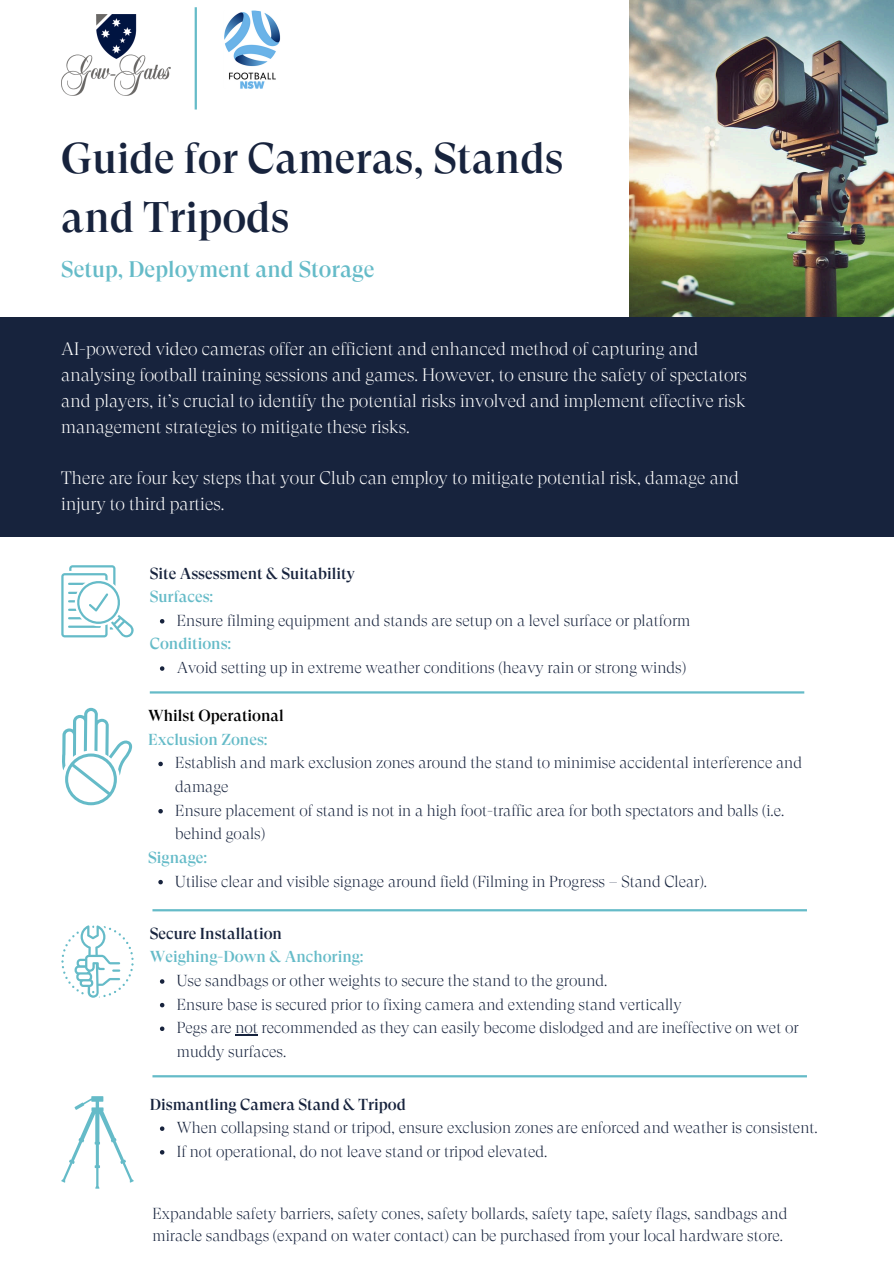
<style>
.page{position:relative;width:894px;height:1264px;background:#fff}
.page>*{position:absolute;margin:0;border:0;box-sizing:border-box;transform-origin:0 0}
.t1{font:500 42.75px/59.7px "GT Super Display";color:#17233d}
.t2{font:500 22.5px "GT Super Display";color:#65bbc8}
.t3{font:300 18px/25.8px "GT Super Display";color:#fff}
.t4{font:300 15.9px/23.7px "GT Super Display";color:#17233d}
.t5{font:500 15.9px/23.7px "GT Super Display";color:#17233d}
.t6{font:500 15.9px/23.7px "GT Super Display";color:#65bbc8}
.t7{font:500 15.9px/23.7px "GT Super Display";color:#000}
.s1{color:#65bbc8}
.s2{color:#17233d}
</style>
<div class="page">
<img style="left:629px;top:0;width:264px;height:318px">
<div style="left:0;top:318px;width:893px;height:219px;background:#17233d"></div>
<img style="left:61px;top:15px;width:109px;height:81px">
<hr style="left:150px;top:691px;width:654px;height:2px;background:#65bbc8">
<hr style="left:152px;top:909px;width:654px;height:2px;background:#65bbc8">
<hr style="left:152px;top:1075px;width:654px;height:2px;background:#65bbc8">
<svg style="left:61px;top:565px;width:72px;height:72px"></svg>
<svg style="left:62px;top:707px;width:71px;height:98px"></svg>
<svg style="left:61px;top:925px;width:72px;height:72px"></svg>
<svg style="left:61px;top:1096px;width:72px;height:92px"></svg>
<img style="left:224px;top:10px;width:57px;height:79px">
<svg style="left:160px;top:619px;width:4px;height:4px"></svg>
<svg style="left:160px;top:666px;width:4px;height:4px"></svg>
<svg style="left:160px;top:979px;width:4px;height:4px"></svg>
<svg style="left:160px;top:1002px;width:4px;height:5px"></svg>
<svg style="left:160px;top:1026px;width:4px;height:5px"></svg>
<svg style="left:235px;top:1034px;width:23px;height:1px"></svg>
<svg style="left:158px;top:761px;width:5px;height:5px"></svg>
<svg style="left:158px;top:809px;width:5px;height:4px"></svg>
<svg style="left:158px;top:879px;width:5px;height:5px"></svg>
<svg style="left:160px;top:1126px;width:4px;height:4px"></svg>
<svg style="left:160px;top:1150px;width:4px;height:4px"></svg>
<hr style="left:194px;top:7px;width:3px;height:102px;background:#65bbc8">
<p class="t1" style="left:61px;top:128px;width:503px">Guide for Cameras, Stands and Tripods</p>
<p class="t2" style="left:61px;top:257px;width:315px">Setup, Deployment and Storage</p>
<h1 class="t3" style="left:61px;top:336px;width:687px">AI-powered video cameras offer an efficient and enhanced method of capturing and analysing football training sessions and games. However, to ensure the safety of spectators and players, it’s crucial to identify the potential risks involved and implement effective risk management strategies to mitigate these risks.</h1>
<h2 class="t3" style="left:61px;top:465px;width:679px">There are four key steps that your Club can employ to mitigate potential risk, damage and injury to third parties.</h2>
<h3 class="t5" style="left:150px;top:561px;width:207px">Site Assessment &amp; Suitability<br><span class="s1">Surfaces:</span></h3>
<h3 class="t4" style="left:177px;top:608px;width:515px">Ensure filming equipment and stands are setup on a level surface or platform</h3>
<p class="t6" style="left:150px;top:632px;width:83px">Conditions:</p>
<h4 class="t4" style="left:177px;top:655px;width:510px">Avoid setting up in extreme weather conditions (heavy rain or strong winds)</h4>
<p class="t7" style="left:148px;top:704px;width:137px">Whilst Operational<br><span class="s1">Exclusion Zones:</span></p>
<p class="t4" style="left:175px;top:751px;width:628px">Establish and mark exclusion zones around the stand to minimise accidental interference and damage</p>
<h4 class="t4" style="left:175px;top:798px;width:610px">Ensure placement of stand is not in a high foot-traffic area for both spectators and balls (i.e. behind goals)</h4>
<p class="t6" style="left:148px;top:845px;width:61px">Signage:</p>
<p class="t4" style="left:175px;top:869px;width:533px">Utilise clear and visible signage around field (Filming in Progress – Stand Clear).</p>
<h4 class="t6" style="left:150px;top:921px;width:215px"><span class="s2">Secure Installation<br></span>Weighing-Down &amp; Anchoring:</h4>
<p class="t4" style="left:177px;top:968px;width:432px">Use sandbags or other weights to secure the stand to the ground.</p>
<p class="t4" style="left:177px;top:992px;width:506px">Ensure base is secured prior to fixing camera and extending stand vertically</p>
<h4 class="t4" style="left:177px;top:1015px;width:623px">Pegs are not recommended as they can easily become dislodged and are ineffective on wet or muddy surfaces.</h4>
<h4 class="t5" style="left:150px;top:1092px;width:257px">Dismantling Camera Stand &amp; Tripod</h4>
<p class="t4" style="left:177px;top:1115px;width:642px">When collapsing stand or tripod, ensure exclusion zones are enforced and weather is consistent.</p>
<p class="t4" style="left:177px;top:1139px;width:372px">If not operational, do not leave stand or tripod elevated.</p>
<p class="t4" style="left:152px;top:1202px;width:636px;line-height:21.5px">Expandable safety barriers, safety cones, safety bollards, safety tape, safety flags, sandbags and miracle sandbags (expand on water contact) can be purchased from your local hardware store.</p>
</div>
